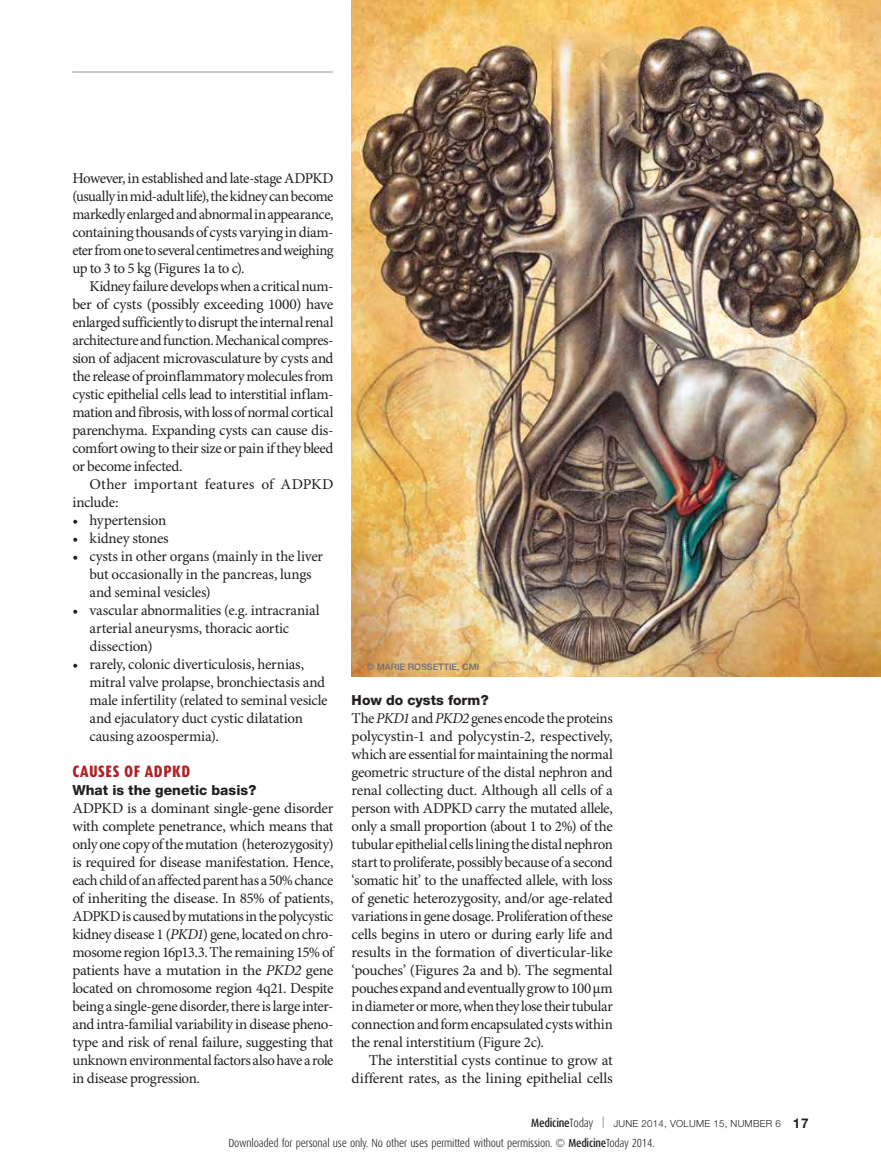
<style>
.page{position:relative;width:881px;height:1161px;background:#fff}
.page>*{position:absolute;margin:0;border:0;box-sizing:border-box;transform-origin:0 0}
.t1{font:800 16.5px "Dax Condensed";letter-spacing:.035em;color:#af2227}
.t2{font:15px/18px "Minion Pro";letter-spacing:-.015em;color:#231f20;text-align:justify}
.t3{font:800 13.8px "Helvetica Neue";letter-spacing:.005em;color:#231f20}
.t4{font:500 12px "Dax Condensed";letter-spacing:-.02em;color:#231f20}
.t5{font:300 11.7px "Dax Condensed";letter-spacing:-.02em;color:#231f20}
.t6{font:11.7px "Helvetica";color:#000}
.t7{font:300 9.75px "Helvetica Neue";letter-spacing:.025em;color:#231f20}
.t8{font:500 9px "Helvetica Neue";color:#6d6e71}
.s1{font-style:italic}
.s2{font-weight:300}
.s3{font-weight:700;font-size:13.5px}
.s4{font-weight:500}
</style>
<div class="page">
<hr style="left:72px;top:72px;width:261px;height:1px;background:#939598">
<img style="left:351px;top:0;width:529px;height:676px">
<p class="t2" style="left:72px;top:169px;width:262px">However, in established and late-stage ADPKD (usually in mid-adult life), the kidney can become markedly enlarged and abnormal in appearance, containing thousands of cysts varying in diam&shy;eter from one to several centimetres and weighing up to 3 to 5 kg (Figures 1a to c).</p>
<p class="t2" style="left:72px;top:277px;width:262px;text-indent:17px">Kidney failure develops when a critical num&shy;ber of cysts (possibly exceeding 1000) have enlarged sufficiently to disrupt the internal renal architecture and function. Mechanical compres&shy;sion of adjacent microvasculature by cysts and the release of proinflammatory molecules from cystic epithelial cells lead to interstitial inflam&shy;mation and fibrosis, with loss of normal cortical parenchyma. Expanding cysts can cause dis&shy;comfort owing to their size or pain if they bleed or become infected.</p>
<p class="t2" style="left:72px;top:475px;width:262px;text-indent:17px">Other important features of ADPKD include:</p>
<p class="t2" style="left:72px;top:511px;width:95px">• hypertension</p>
<p class="t2" style="left:72px;top:529px;width:98px">• kidney stones</p>
<p class="t2" style="left:89px;top:547px;width:235px;text-align:left;text-indent:-17px">• cysts in other organs (mainly in the liver but occasionally in the pancreas, lungs and seminal vesicles)</p>
<p class="t2" style="left:89px;top:601px;width:232px;text-align:left;text-indent:-17px">• vascular abnormalities (e.g. intracranial arterial aneurysms, thoracic aortic dissection)</p>
<p class="t2" style="left:89px;top:655px;width:239px;text-align:left;text-indent:-17px">• rarely, colonic diverticulosis, hernias, mitral valve prolapse, bronchiectasis and male infertility (related to seminal vesicle and ejaculatory duct cystic dilatation causing azoospermia).</p>
<p class="t1" style="left:72px;top:762px;width:119px">CAUSES OF ADPKD</p>
<p class="t3" style="left:72px;top:781px;width:185px">What is the genetic basis?</p>
<p class="t2" style="left:72px;top:799px;width:262px">ADPKD is a dominant single-gene disorder with complete penetrance, which means that only one copy of the mutation (heterozygosity) is required for disease manifestation. Hence, each child of an affected parent has a 50% chance of inheriting the disease. In 85% of patients, ADPKD is caused by mutations in the polycystic kidney disease 1 (<span class="s1">PKD1</span>) gene, located on chro&shy;mosome region 16p13.3. The remaining 15% of patients have a mutation in the <span class="s1">PKD2</span> gene located on chromosome region 4q21. Despite being a single-gene disorder, there is large inter&shy;and intra-familial variability in disease pheno&shy;type and risk of renal failure, suggesting that unknown environmental factors also have a role in disease progression.</p>
<p class="t8" style="left:367px;top:662px;width:114px">© MARIE ROSSETTIE, CMI</p>
<p class="t3" style="left:351px;top:691px;width:138px">How do cysts form?</p>
<p class="t2" style="left:351px;top:709px;width:262px">The <span class="s1">PKD1</span> and <span class="s1">PKD2</span> genes encode the proteins polycystin-1 and polycystin-2, respectively, which are essential for maintaining the normal geometric structure of the distal nephron and renal collecting duct. Although all cells of a person with ADPKD carry the mutated allele, only a small proportion (about 1 to 2%) of the tubular epithelial cells lining the distal nephron start to proliferate, possibly because of a second ‘somatic hit’ to the unaffected allele, with loss of genetic heterozygosity, and/or age-related variations in gene dosage. Proliferation of these cells begins in utero or during early life and results in the formation of diverticular-like ‘pouches’ (Figures 2a and b). The segmental pouches expand and eventually grow to 100 µm in diameter or more, when they lose their tubular connection and form encapsulated cysts within the renal interstitium (Figure 2c).</p>
<p class="t2" style="left:351px;top:1051px;width:262px;text-align:right">The interstitial cysts continue to grow at different rates, as the lining epithelial cells</p>
<p class="t6" style="left:180px;top:1055px;width:253px">Copyright _Layout 1 17/01/12 1:43 PM Page 4</p>
<p class="t4" style="left:531px;top:1116px;width:64px">Medicine<span class="s2">Today</span></p>
<p class="t7" style="left:613px;top:1117px;width:197px">JUNE 2014, VOLUME 15, NUMBER 6 <span class="s3">17</span></p>
<p class="t5" style="left:228px;top:1139px;width:427px">Downloaded for personal use only. No other uses permitted without permission. © <span class="s4">Medicine</span>Today 2014.</p>
</div>
